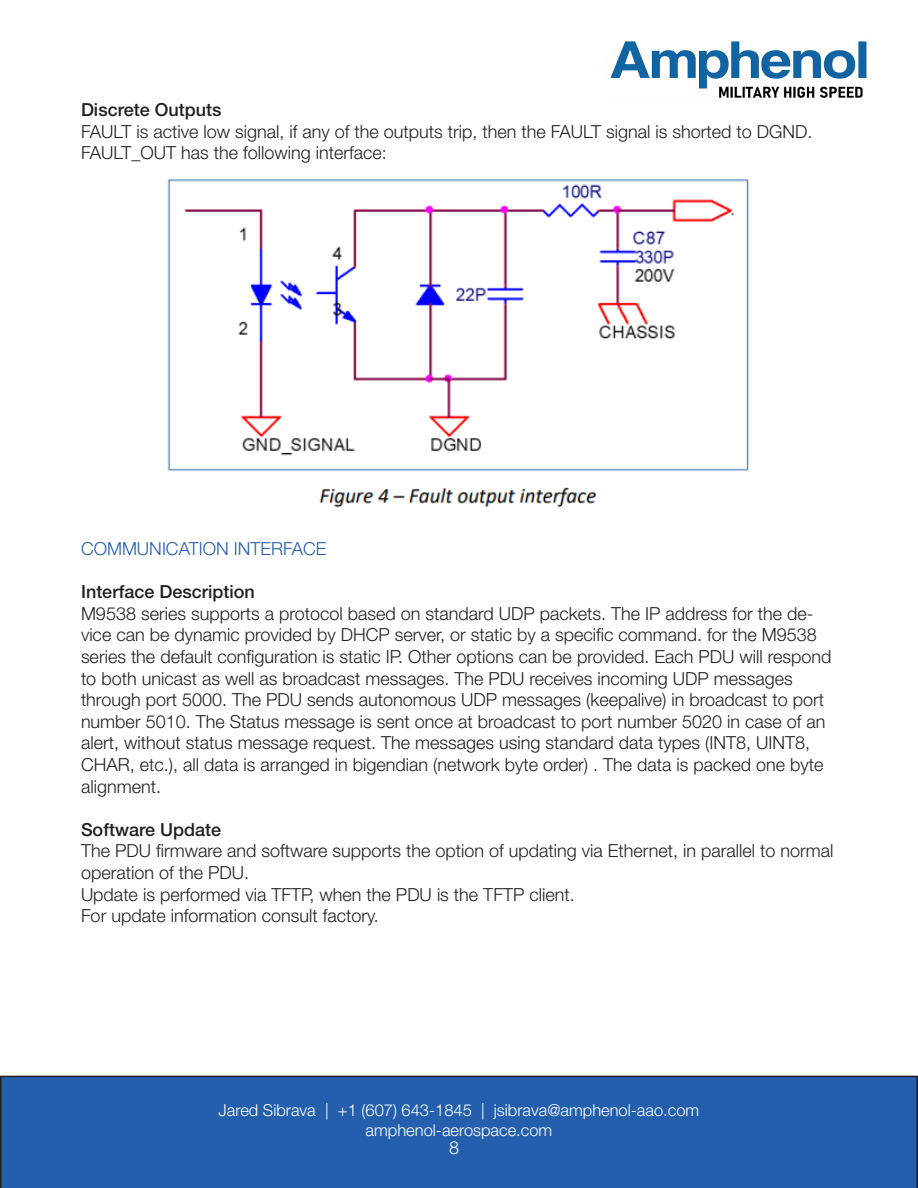
<style>
.page{position:relative;width:918px;height:1188px;background:#fff}
.page>*{position:absolute;margin:0;border:0;box-sizing:border-box;transform-origin:0 0}
.t1{font:300 18px/21.6px "Helvetica Neue LT Std";color:#231f20}
.t2{font:500 18px "Helvetica Neue LT Std";color:#231f20}
.t3{font:300 18px "Helvetica Neue LT Std";color:#245eac}
.t4{font:300 18px "Helvetica Neue LT Std";color:#fff}
.t5{font:300 16.5px/19.8px "Helvetica Neue LT Std";color:#fff;text-align:center}
</style>
<div class="page">
<img style="left:610px;top:41px;width:257px;height:57px">
<div style="left:0;top:1076px;width:918px;height:112px;background:#235fad"></div>
<img style="left:167px;top:179px;width:582px;height:329px">
<p class="t2" style="left:81px;top:99px;width:142px">Discrete Outputs</p>
<p class="t1" style="left:81px;top:120px;width:733px">FAULT is active low signal, if any of the outputs trip, then the FAULT signal is shorted to DGND.</p>
<p class="t1" style="left:81px;top:142px;width:307px">FAULT_OUT has the following interface:</p>
<p class="t3" style="left:81px;top:538px;width:247px">COMMUNICATION INTERFACE</p>
<p class="t2" style="left:81px;top:581px;width:175px">Interface Description</p>
<p class="t1" style="left:81px;top:602px;width:752px">M9538 series supports a protocol based on standard UDP packets. The IP address for the de&shy;vice can be dynamic provided by DHCP server, or static by a specific command. for the M9538 series the default configuration is static IP. Other options can be provided. Each PDU will respond to both unicast as well as broadcast messages. The PDU receives incoming UDP messages through port 5000. The PDU sends autonomous UDP messages (keepalive) in broadcast to port number 5010. The Status message is sent once at broadcast to port number 5020 in case of an alert, without status message request. The messages using standard data types (INT8, UINT8, CHAR, etc.), all data is arranged in bigendian (network byte order) . The data is packed one byte alignment.</p>
<p class="t2" style="left:81px;top:819px;width:142px">Software Update</p>
<p class="t1" style="left:81px;top:840px;width:754px">The PDU firmware and software supports the option of updating via Ethernet, in parallel to normal</p>
<p class="t1" style="left:81px;top:861px;width:170px">operation of the PDU.</p>
<p class="t1" style="left:81px;top:883px;width:495px">Update is performed via TFTP, when the PDU is the TFTP client.</p>
<p class="t1" style="left:81px;top:905px;width:299px">For update information consult factory.</p>
<p class="t5" style="left:219px;top:1100px;width:482px">Jared Sibrava | +1 (607) 643-1845 | jsibrava@amphenol-aao.com amphenol-aerospace.com</p>
<p class="t4" style="left:449px;top:1136px;width:12px">8</p>
</div>
